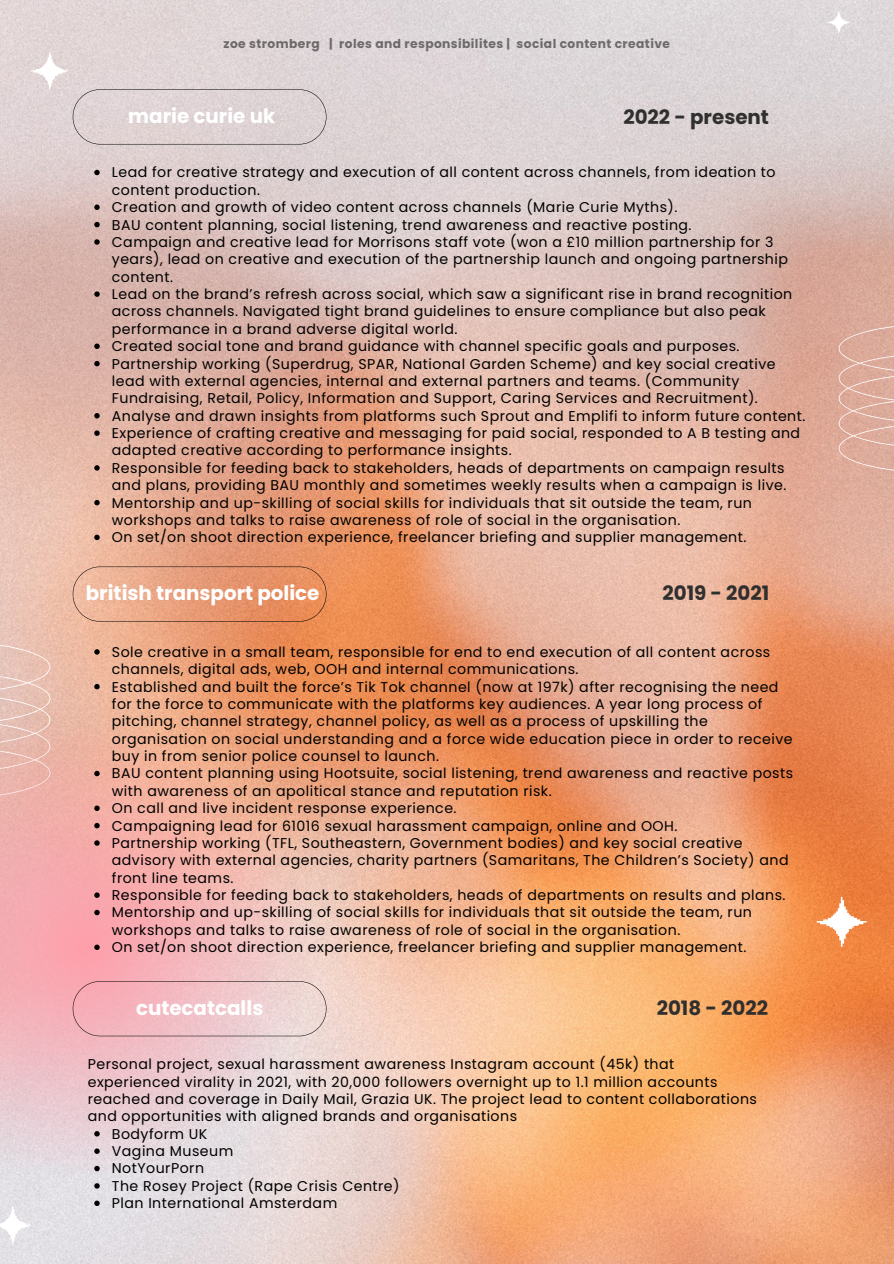
<style>
.page{position:relative;width:894px;height:1264px;background:#fff}
.page>*{position:absolute;margin:0;border:0;box-sizing:border-box;transform-origin:0 0}
.t1{font:700 19.8px "Poppins";color:#fff}
.t2{font:700 19.8px "Poppins";color:#302f2f}
.t3{font:14.25px/17.4px "Poppins";letter-spacing:.03em;color:#000}
.t4{font:700 12.3px "Poppins";letter-spacing:.035em;color:#000}
</style>
<div class="page">
<img style="left:0;top:0;width:893px;height:1263px">
<svg style="left:0;top:640px;width:50px;height:80px;background:#e8c4b8"></svg>
<svg style="left:0;top:720px;width:311px;height:453px;background:#efbcb7"></svg>
<svg style="left:838px;top:323px;width:55px;height:151px;background:#deae9f"></svg>
<svg style="left:0;top:1206px;width:31px;height:37px"></svg>
<svg style="left:827px;top:11px;width:22px;height:22px"></svg>
<svg style="left:94px;top:170px;width:6px;height:5px"></svg>
<svg style="left:94px;top:204px;width:6px;height:6px"></svg>
<svg style="left:94px;top:222px;width:6px;height:5px"></svg>
<svg style="left:94px;top:239px;width:6px;height:6px"></svg>
<svg style="left:94px;top:291px;width:6px;height:6px"></svg>
<svg style="left:94px;top:343px;width:6px;height:6px"></svg>
<svg style="left:94px;top:361px;width:6px;height:5px"></svg>
<svg style="left:94px;top:413px;width:6px;height:5px"></svg>
<svg style="left:94px;top:430px;width:6px;height:6px"></svg>
<svg style="left:94px;top:465px;width:6px;height:5px"></svg>
<svg style="left:94px;top:500px;width:6px;height:5px"></svg>
<svg style="left:94px;top:534px;width:6px;height:6px"></svg>
<svg style="left:94px;top:649px;width:6px;height:5px"></svg>
<svg style="left:94px;top:684px;width:6px;height:5px"></svg>
<svg style="left:94px;top:770px;width:6px;height:6px"></svg>
<svg style="left:94px;top:805px;width:6px;height:6px"></svg>
<svg style="left:94px;top:823px;width:6px;height:5px"></svg>
<svg style="left:94px;top:840px;width:6px;height:5px"></svg>
<svg style="left:94px;top:892px;width:6px;height:5px"></svg>
<svg style="left:94px;top:909px;width:6px;height:6px"></svg>
<svg style="left:94px;top:944px;width:6px;height:6px"></svg>
<svg style="left:94px;top:1131px;width:6px;height:5px"></svg>
<svg style="left:94px;top:1148px;width:6px;height:5px"></svg>
<svg style="left:94px;top:1165px;width:6px;height:6px"></svg>
<svg style="left:94px;top:1183px;width:6px;height:5px"></svg>
<svg style="left:94px;top:1200px;width:6px;height:5px"></svg>
<svg style="left:31px;top:52px;width:295px;height:92px;background:#ded2d4"></svg>
<svg style="left:73px;top:566px;width:253px;height:55px;background:#e69d78"></svg>
<svg style="left:73px;top:981px;width:253px;height:55px;background:#edbfc3"></svg>
<svg style="left:816px;top:897px;width:50px;height:49px"></svg>
<p class="t4" style="left:223px;top:35px;width:448px">zoe stromberg | roles and responsibilites | social content creative</p>
<p class="t1" style="left:128px;top:102px;width:148px">marie curie uk</p>
<p class="t2" style="left:623px;top:104px;width:147px">2022 - present</p>
<p class="t3" style="left:112px;top:164px;width:665px">Lead for creative strategy and execution of all content across channels, from ideation to content production.</p>
<p class="t3" style="left:112px;top:198px;width:567px">Creation and growth of video content across channels (Marie Curie Myths).</p>
<p class="t3" style="left:112px;top:216px;width:581px">BAU content planning, social listening, trend awareness and reactive posting.</p>
<p class="t3" style="left:112px;top:233px;width:677px">Campaign and creative lead for Morrisons staff vote (won a £10 million partnership for 3 years), lead on creative and execution of the partnership launch and ongoing partnership content.</p>
<h1 class="t3" style="left:112px;top:285px;width:681px">Lead on the brand’s refresh across social, which saw a significant rise in brand recognition across channels. Navigated tight brand guidelines to ensure compliance but also peak performance in a brand adverse digital world.</h1>
<h1 class="t3" style="left:112px;top:337px;width:629px">Created social tone and brand guidance with channel specific goals and purposes.</h1>
<p class="t3" style="left:112px;top:355px;width:665px">Partnership working (Superdrug, SPAR, National Garden Scheme) and key social creative lead with external agencies, internal and external partners and teams. (Community<br>Fundraising, Retail, Policy, Information and Support, Caring Services and Recruitment).</p>
<p class="t3" style="left:112px;top:407px;width:694px">Analyse and drawn insights from platforms such Sprout and Emplifi to inform future content.</p>
<p class="t3" style="left:112px;top:424px;width:689px">Experience of crafting creative and messaging for paid social, responded to A B testing and adapted creative according to performance insights.</p>
<p class="t3" style="left:112px;top:459px;width:675px">Responsible for feeding back to stakeholders, heads of departments on campaign results and plans, providing BAU monthly and sometimes weekly results when a campaign is live.</p>
<p class="t3" style="left:112px;top:494px;width:641px">Mentorship and up-skilling of social skills for individuals that sit outside the team, run workshops and talks to raise awareness of role of social in the organisation.</p>
<p class="t3" style="left:112px;top:528px;width:636px">On set/on shoot direction experience, freelancer briefing and supplier management.</p>
<p class="t1" style="left:86px;top:579px;width:235px">british transport police</p>
<p class="t2" style="left:662px;top:579px;width:108px">2019 - 2021</p>
<p class="t3" style="left:112px;top:643px;width:659px">Sole creative in a small team, responsible for end to end execution of all content across channels, digital ads, web, OOH and internal communications.</p>
<p class="t3" style="left:112px;top:678px;width:682px">Established and built the force’s Tik Tok channel (now at 197k) after recognising the need for the force to communicate with the platforms key audiences. A year long process of pitching, channel strategy, channel policy, as well as a process of upskilling the organisation on social understanding and a force wide education piece in order to receive buy in from senior police counsel to launch.</p>
<p class="t3" style="left:112px;top:764px;width:682px">BAU content planning using Hootsuite, social listening, trend awareness and reactive posts with awareness of an apolitical stance and reputation risk.</p>
<p class="t3" style="left:112px;top:799px;width:346px">On call and live incident response experience.</p>
<p class="t3" style="left:112px;top:816px;width:567px">Campaigning lead for 61016 sexual harassment campaign, online and OOH.</p>
<p class="t3" style="left:112px;top:834px;width:678px">Partnership working (TFL, Southeastern, Government bodies) and key social creative advisory with external agencies, charity partners (Samaritans, The Children’s Society) and front line teams.</p>
<p class="t3" style="left:112px;top:886px;width:675px">Responsible for feeding back to stakeholders, heads of departments on results and plans.</p>
<p class="t3" style="left:112px;top:903px;width:641px">Mentorship and up-skilling of social skills for individuals that sit outside the team, run workshops and talks to raise awareness of role of social in the organisation.</p>
<h1 class="t3" style="left:112px;top:938px;width:636px">On set/on shoot direction experience, freelancer briefing and supplier management.</h1>
<p class="t1" style="left:136px;top:994px;width:129px">cutecatcalls</p>
<p class="t2" style="left:656px;top:993px;width:113px">2018 - 2022</p>
<h1 class="t3" style="left:88px;top:1055px;width:670px">Personal project, sexual harassment awareness Instagram account (45k) that experienced virality in 2021, with 20,000 followers overnight up to 1.1 million accounts reached and coverage in Daily Mail, Grazia UK. The project lead to content collaborations and opportunities with aligned brands and organisations</h1>
<p class="t3" style="left:112px;top:1124px;width:97px">Bodyform UK</p>
<p class="t3" style="left:112px;top:1142px;width:123px">Vagina Museum</p>
<p class="t3" style="left:112px;top:1159px;width:94px">NotYourPorn</p>
<p class="t3" style="left:112px;top:1177px;width:289px">The Rosey Project (Rape Crisis Centre)</p>
<p class="t3" style="left:112px;top:1194px;width:227px">Plan International Amsterdam</p>
</div>
